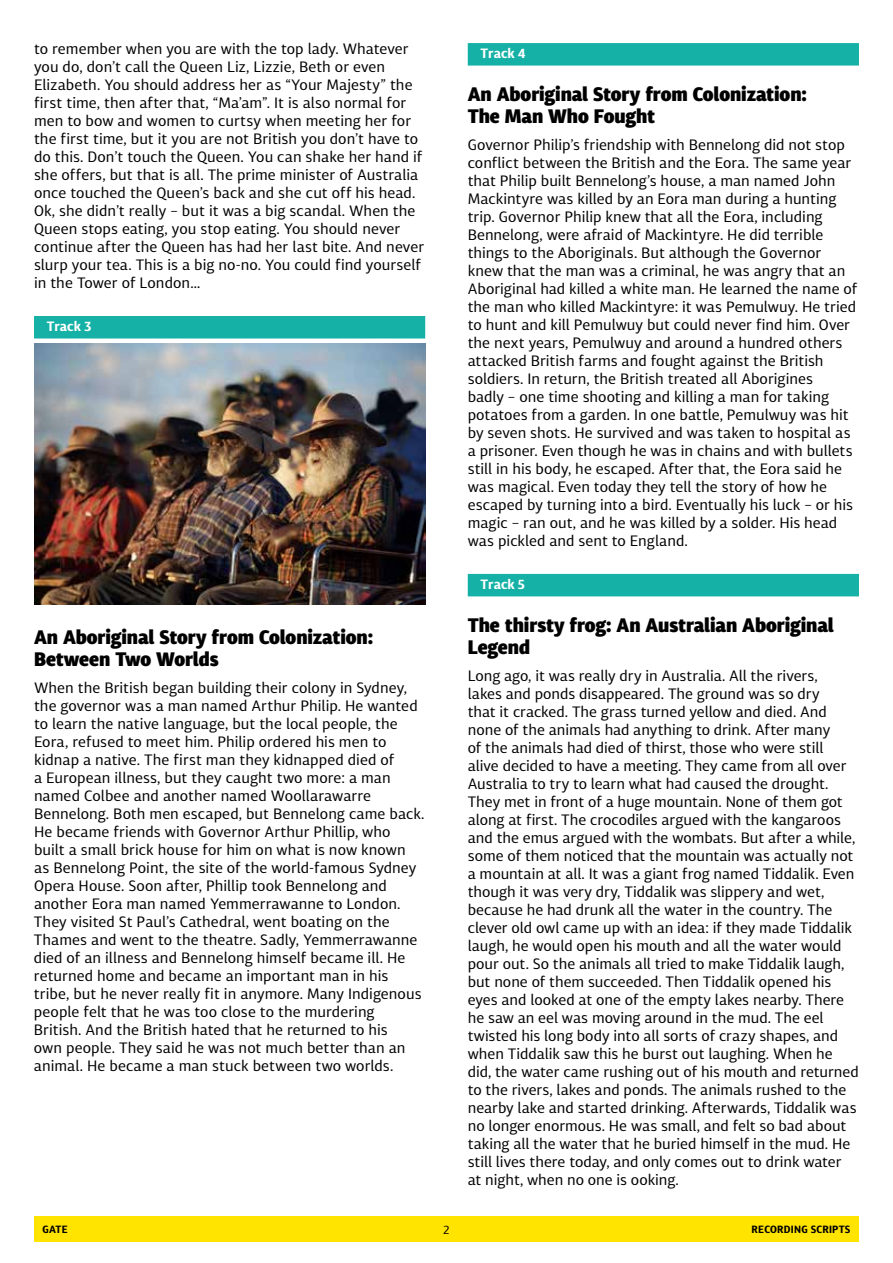
<style>
.page{position:relative;width:893px;height:1263px;background:#fff}
.page>*{position:absolute;margin:0;border:0;box-sizing:border-box;transform-origin:0 0}
.t1{font:900 19.5px/22.5px "Diaria Sans Pro";letter-spacing:-.005em;color:#000}
.t2{font:15px/18px "Diaria Sans Pro";color:#000}
.t3{font:700 13.5px "Diaria Sans Pro";color:#fff}
.t4{font:12px "Diaria Sans Pro";color:#000}
.t5{font:700 10.5px "Diaria Sans Pro";letter-spacing:.02em;color:#000}
</style>
<div class="page">
<div style="left:34px;top:1217px;width:825px;height:25px;background:#ffe400"></div>
<div style="left:34px;top:316px;width:391px;height:22px;background:#15b1a6"></div>
<div style="left:468px;top:43px;width:391px;height:23px;background:#15b1a6"></div>
<div style="left:468px;top:574px;width:391px;height:22px;background:#15b1a6"></div>
<img style="left:34px;top:343px;width:391px;height:261px">
<p class="t2" style="left:34px;top:39px;width:392px">to remember when you are with the top lady. Whatever you do, don’t call the Queen Liz, Lizzie, Beth or even Elizabeth. You should address her as “Your Majesty” the first time, then after that, “Ma’am”. It is also normal for men to bow and women to curtsy when meeting her for the first time, but it you are not British you don’t have to do this. Don’t touch the Queen. You can shake her hand if she offers, but that is all. The prime minister of Australia once touched the Queen’s back and she cut off his head.<br>Ok, she didn’t really – but it was a big scandal. When the Queen stops eating, you stop eating. You should never continue after the Queen has had her last bite. And never slurp your tea. This is a big no-no. You could find yourself in the Tower of London…</p>
<p class="t3" style="left:47px;top:318px;width:46px">TRACK 3</p>
<h1 class="t1" style="left:34px;top:625px;width:341px">An Aboriginal Story from Colonization:<br>Between Two Worlds</h1>
<p class="t2" style="left:34px;top:678px;width:392px">When the British began building their colony in Sydney, the governor was a man named Arthur Philip. He wanted to learn the native language, but the local people, the Eora, refused to meet him. Philip ordered his men to kidnap a native. The first man they kidnapped died of<br>a European illness, but they caught two more: a man named Colbee and another named Woollarawarre Bennelong. Both men escaped, but Bennelong came back.<br>He became friends with Governor Arthur Phillip, who built a small brick house for him on what is now known as Bennelong Point, the site of the world-famous Sydney Opera House. Soon after, Phillip took Bennelong and another Eora man named Yemmerrawanne to London.<br>They visited St Paul’s Cathedral, went boating on the Thames and went to the theatre. Sadly, Yemmerrawanne died of an illness and Bennelong himself became ill. He returned home and became an important man in his tribe, but he never really fit in anymore. Many I ndigenous people felt that he was too close to the murdering British. And the British hated that he returned to his<br>own people. They said he was not much better than an animal. He became a man stuck between two worlds.</p>
<p class="t3" style="left:480px;top:45px;width:47px">TRACK 4</p>
<h1 class="t1" style="left:468px;top:82px;width:341px">An Aboriginal Story from Colonization:<br>The Man Who Fought</h1>
<p class="t2" style="left:468px;top:135px;width:391px">Governor Philip’s friendship with Bennelong did not stop conflict between the British and the Eora. The same year that Philip built Bennelong’s house, a man named John Mackintyre was killed by an Eora man during a hunting trip. Governor Philip knew that all the Eora, including Bennelong, were afraid of Mackintyre. He did terrible things to the Aboriginals. But although the Governor knew that the man was a criminal, he was angry that an Aboriginal had killed a white man. He learned the name of the man who killed Mackintyre: it was Pemulwuy. He tried to hunt and kill Pemulwuy but could never find him. Over the next years, Pemulwuy and around a hundred others attacked British farms and fought against the British soldiers. I n return, the British treated all Aborigines<br>badly – one time shooting and killing a man for taking potatoes from a garden. I n one battle, Pemulwuy was hit by seven shots. He survived and was taken to hospital as a prisoner. Even though he was in chains and with bullets still in his body, he escaped. After that, the Eora said he was magical. Even today they tell the story of how he escaped by turning into a bird. Eventually his luck – or his magic – ran out, and he was killed by a solder. His head was pickled and sent to England.</p>
<p class="t3" style="left:480px;top:576px;width:46px">TRACK 5</p>
<h1 class="t1" style="left:468px;top:613px;width:367px">The thirsty frog: An Australian Aboriginal<br>Legend</h1>
<p class="t2" style="left:468px;top:666px;width:393px">Long ago, it was really dry in Australia. All the rivers,<br>lakes and ponds disappeared. The ground was so dry<br>that it cracked. The grass turned yellow and died. And none of the animals had anything to drink. After many<br>of the animals had died of thirst, those who were still<br>alive decided to have a meeting. They came from all over Australia to try to learn what had caused the drought.<br>They met in front of a huge mountain. None of them got along at first. The crocodiles argued with the kangaroos and the emus argued with the wombats. But after a while, some of them noticed that the mountain was actually not a mountain at all. It was a giant frog named Tiddalik. Even though it was very dry, Tiddalik was slippery and wet, because he had drunk all the water in the country. The clever old owl came up with an idea: if they made Tiddalik laugh, he would open his mouth and all the water would pour out. So the animals all tried to make Tiddalik laugh, but none of them succeeded. Then Tiddalik opened his eyes and looked at one of the empty lakes nearby. There he saw an eel was moving around in the mud. The eel twisted his long body into all sorts of crazy shapes, and when Tiddalik saw this he burst out laughing. When he did, the water came rushing out of his mouth and returned to the rivers, lakes and ponds. The animals rushed to the nearby lake and started drinking. Afterwards, Tiddalik was no longer enormous. He was small, and felt so bad about taking all the water that he buried himself in the mud. He still lives there today, and only comes out to drink water at night, when no one is ooking.</p>
<p class="t5" style="left:43px;top:1223px;width:27px">GATE</p>
<p class="t4" style="left:443px;top:1222px;width:8px">2</p>
<p class="t5" style="left:752px;top:1223px;width:100px">RECORDING SCRIPTS</p>
</div>
